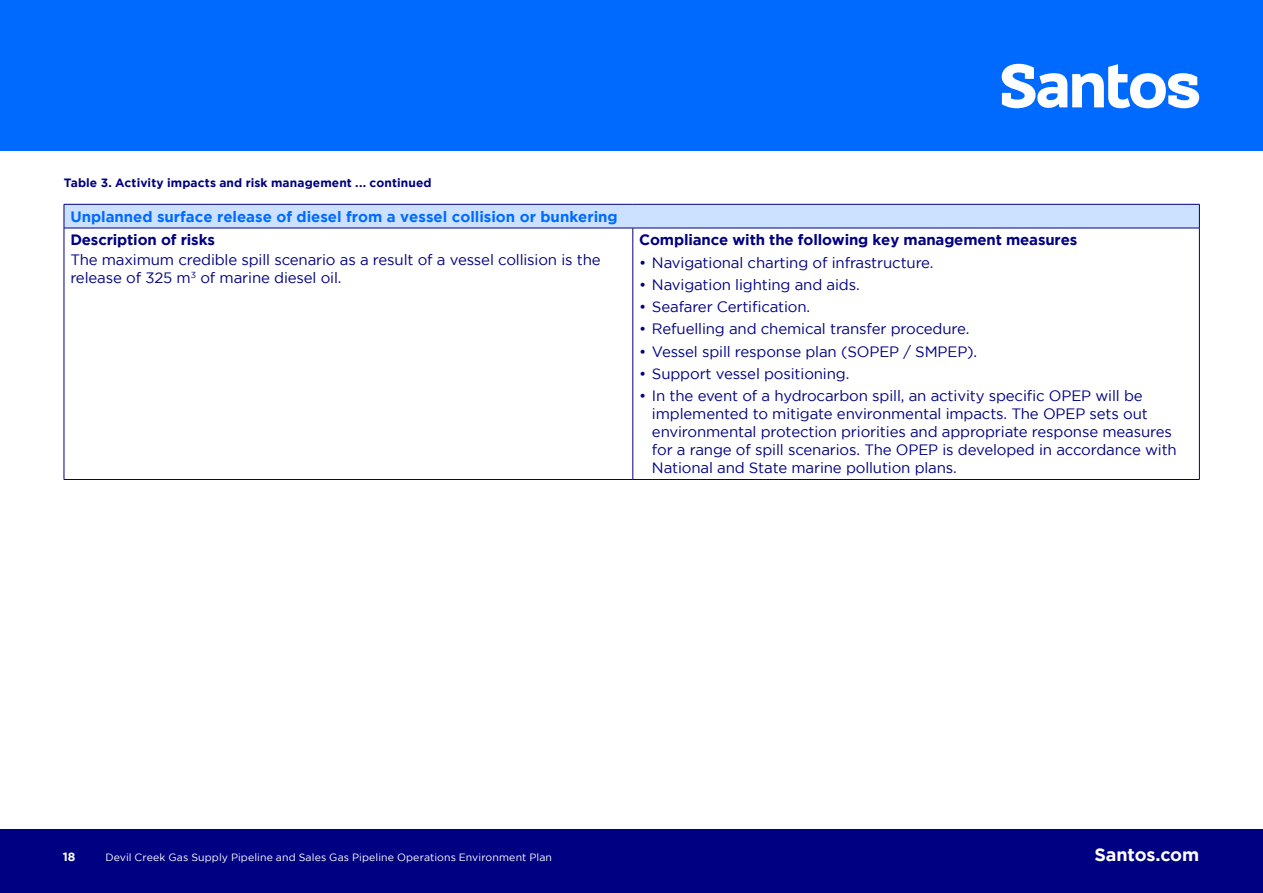
<style>
.page{position:relative;width:1263px;height:893px;background:#fff}
.page>*{position:absolute;margin:0;border:0;box-sizing:border-box;transform-origin:0 0}
.t1{font:700 18px "Gotham";letter-spacing:-.01em;color:#fff}
.t2{font:15px/18px "Gotham";letter-spacing:-.01em;color:#000082}
.t3{font:700 15px "Gotham";letter-spacing:-.01em;color:#000082}
.t4{font:700 15px "Gotham";color:#006aff}
.t5{font:700 12px "Gotham";letter-spacing:.01em;color:#000082}
.t6{font:700 12px "Gotham";color:#fff}
.t7{font:10.5px "Gotham";letter-spacing:.015em;color:#fff}
</style>
<div class="page">
<div style="left:0;top:0;width:1263px;height:151px;background:#006aff"></div>
<svg style="left:1002px;top:64px;width:197px;height:44px"></svg>
<div style="left:0;top:829px;width:1263px;height:64px;background:#000082"></div>
<div style="left:64px;top:204px;width:1135px;height:24px;background:#cce1ff"></div>
<hr style="left:64px;top:204px;width:569px;height:1px;background:#000082">
<svg style="left:64px;top:204px;width:1px;height:24px"></svg>
<hr style="left:633px;top:204px;width:566px;height:1px;background:#000082">
<svg style="left:1199px;top:204px;width:1px;height:24px"></svg>
<hr style="left:64px;top:228px;width:569px;height:1px;background:#000082">
<hr style="left:64px;top:228px;width:1px;height:251px;background:#000082">
<hr style="left:633px;top:228px;width:566px;height:1px;background:#000082">
<hr style="left:632px;top:228px;width:1px;height:251px;background:#000082">
<hr style="left:1199px;top:228px;width:1px;height:251px;background:#000082">
<hr style="left:64px;top:479px;width:569px;height:1px;background:#000082">
<hr style="left:633px;top:479px;width:566px;height:1px;background:#000082">
<p class="t5" style="left:64px;top:176px;width:369px">Table 3. Activity impacts and risk management ... continued</p>
<p class="t4" style="left:70px;top:208px;width:549px">Unplanned surface release of diesel from a vessel collision or bunkering</p>
<p class="t3" style="left:70px;top:231px;width:146px">Description of risks</p>
<p class="t2" style="left:70px;top:251px;width:532px">The maximum credible spill scenario as a result of a vessel collision is the release of 325 m<sup>3</sup> of marine diesel oil.</p>
<p class="t3" style="left:639px;top:231px;width:440px">Compliance with the following key management measures</p>
<p class="t2" style="left:639px;top:253px;width:296px">• Navigational charting of infrastructure.</p>
<p class="t2" style="left:639px;top:275px;width:222px">• Navigation lighting and aids.</p>
<p class="t2" style="left:639px;top:298px;width:173px">• Seafarer Certification.</p>
<p class="t2" style="left:639px;top:320px;width:332px">• Refuelling and chemical transfer procedure.</p>
<p class="t2" style="left:639px;top:342px;width:340px">• Vessel spill response plan (SOPEP / SMPEP).</p>
<p class="t2" style="left:639px;top:364px;width:212px">• Support vessel positioning.</p>
<p class="t2" style="left:652px;top:387px;width:526px;text-indent:-13px">• In the event of a hydrocarbon spill, an activity specific OPEP will be implemented to mitigate environmental impacts. The OPEP sets out environmental protection priorities and appropriate response measures for a range of spill scenarios. The OPEP is developed in accordance with National and State marine pollution plans.</p>
<p class="t6" style="left:63px;top:850px;width:14px">18</p>
<p class="t7" style="left:105px;top:852px;width:448px">Devil Creek Gas Supply Pipeline and Sales Gas Pipeline Operations Environment Plan</p>
<p class="t1" style="left:1094px;top:844px;width:106px">Santos.com</p>
</div>
